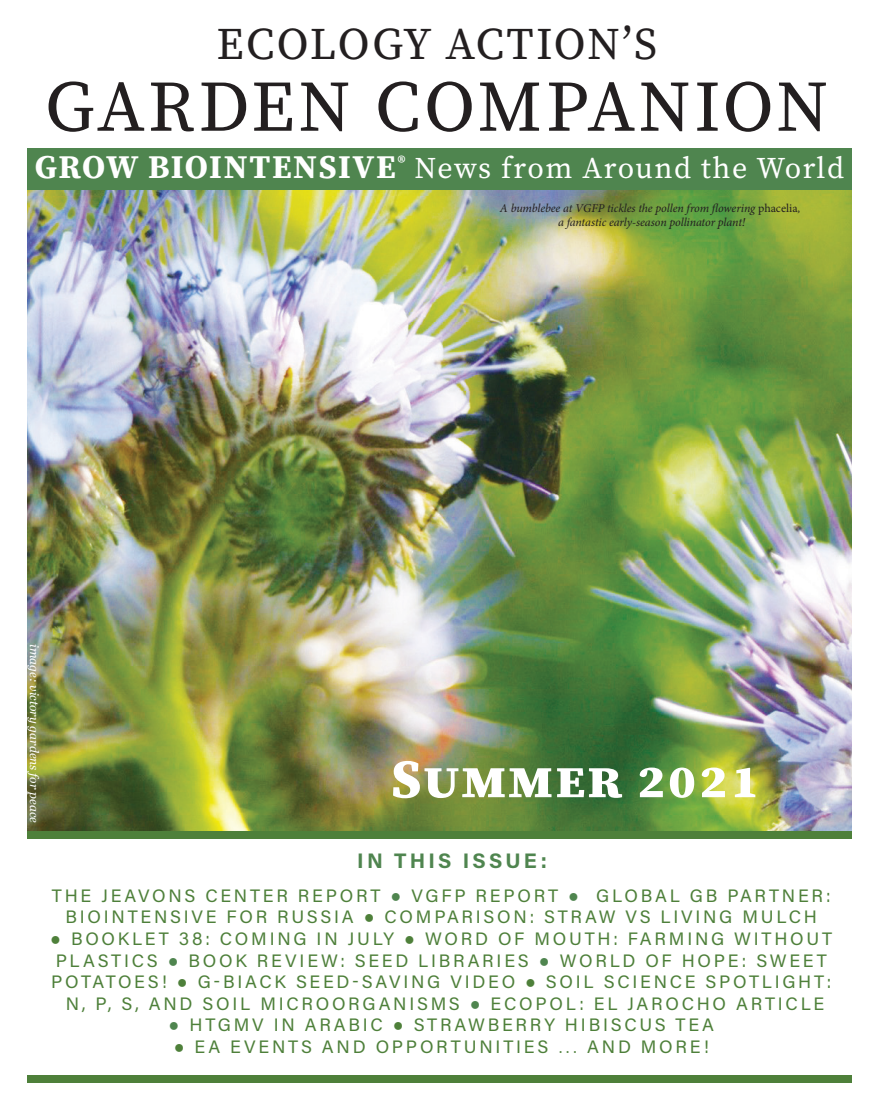
<style>
.page{position:relative;width:879px;height:1107px;background:#fff}
.page>*{position:absolute;margin:0;border:0;box-sizing:border-box;transform-origin:0 0}
.t1{font:72px "Source Serif Pro";letter-spacing:.04em;color:#231f20}
.t2{font:900 54px "Source Serif Pro";letter-spacing:.025em;color:#fff}
.t3{font:45px "Source Serif Pro";letter-spacing:.03em;color:#231f20}
.t4{font:30px "Source Serif Pro";letter-spacing:.05em;color:#fff}
.t5{font:21px "Acumin Variable Concept";letter-spacing:.205em;color:#4f854f}
.t6{font:18px/21.6px "Acumin Variable Concept";letter-spacing:.165em;color:#4e803a;text-align:center}
.t7{font:italic 12px/13.5px "Minion Pro";letter-spacing:-.01em;color:#231f20;text-align:center}
.t8{font:italic 12px "Georgia";color:#fff}
.s1{font-weight:700;font-size:33px}
.s2{font-style:normal}
.s3{font-family:"Times New Roman";color:#4f854f}
.s4{font-family:"Times New Roman"}
</style>
<div class="page">
<img style="left:27px;top:190px;width:824px;height:641px">
<div style="left:27px;top:831px;width:824px;height:7px;background:#4e803a"></div>
<div style="left:27px;top:148px;width:824px;height:42px;background:#4f854f"></div>
<div style="left:27px;top:1076px;width:824px;height:7px;background:#4e803a"></div>
<h3 class="t3" style="left:216px;top:14px;width:442px">ECOLOGY ACTION’S</h3>
<h1 class="t1" style="left:45px;top:59px;width:784px">GARDEN COMPANION</h1>
<h3 class="t4" style="left:35px;top:148px;width:810px"><span class="s1">GROW BIOINTENSIVE</span><sup>®</sup> News from Around the World</h3>
<p class="t7" style="left:499px;top:202px;width:302px">A bumblebee at VGFP tickles the pollen from flowering <span class="s2">phacelia</span>, a fantastic early-season pollinator plant!</p>
<p class="t8" style="left:42px;top:644px;width:180px;rotate:90deg">image: victory gardens for peace</p>
<h2 class="t2" style="left:391px;top:741px;width:371px">Summer 2021</h2>
<p class="t5" style="left:357px;top:846px;width:190px">IN THIS ISSUE:</p>
<p class="t6" style="left:52px;top:884px;width:779px">THE JEAVONS CENTER REPORT <span class="s3">●</span> VGFP REPORT <span class="s3">●</span> GLOBAL GB PARTNER:<br>BIOINTENSIVE FOR RUSSIA <span class="s4">●</span> COMPARISON: STRAW VS LIVING MULCH</p>
<p class="t6" style="left:50px;top:927px;width:782px"><span class="s4">●</span> BOOKLET 38: COMING IN JULY <span class="s4">●</span> WORD OF MOUTH: FARMING WITHOUT PLASTICS <span class="s3">●</span> BOOK REVIEW: SEED LIBRARIES <span class="s3">●</span> WORLD OF HOPE: SWEET POTATOES! <span class="s4">●</span> G-BIACK SEED-SAVING VIDEO <span class="s4">●</span> SOIL SCIENCE SPOTLIGHT:<br>N, P, S, AND SOIL MICROORGANISMS <span class="s3">●</span> ECOPOL: EL JAROCHO ARTICLE</p>
<p class="t6" style="left:168px;top:1014px;width:546px"><span class="s3">●</span> HTGMV IN ARABIC <span class="s4">●</span> STRAWBERRY HIBISCUS TEA</p>
<p class="t6" style="left:174px;top:1035px;width:536px"><span class="s4">●</span> EA EVENTS AND OPPORTUNITIES <span class="s4">...</span> AND MORE!</p>
</div>
